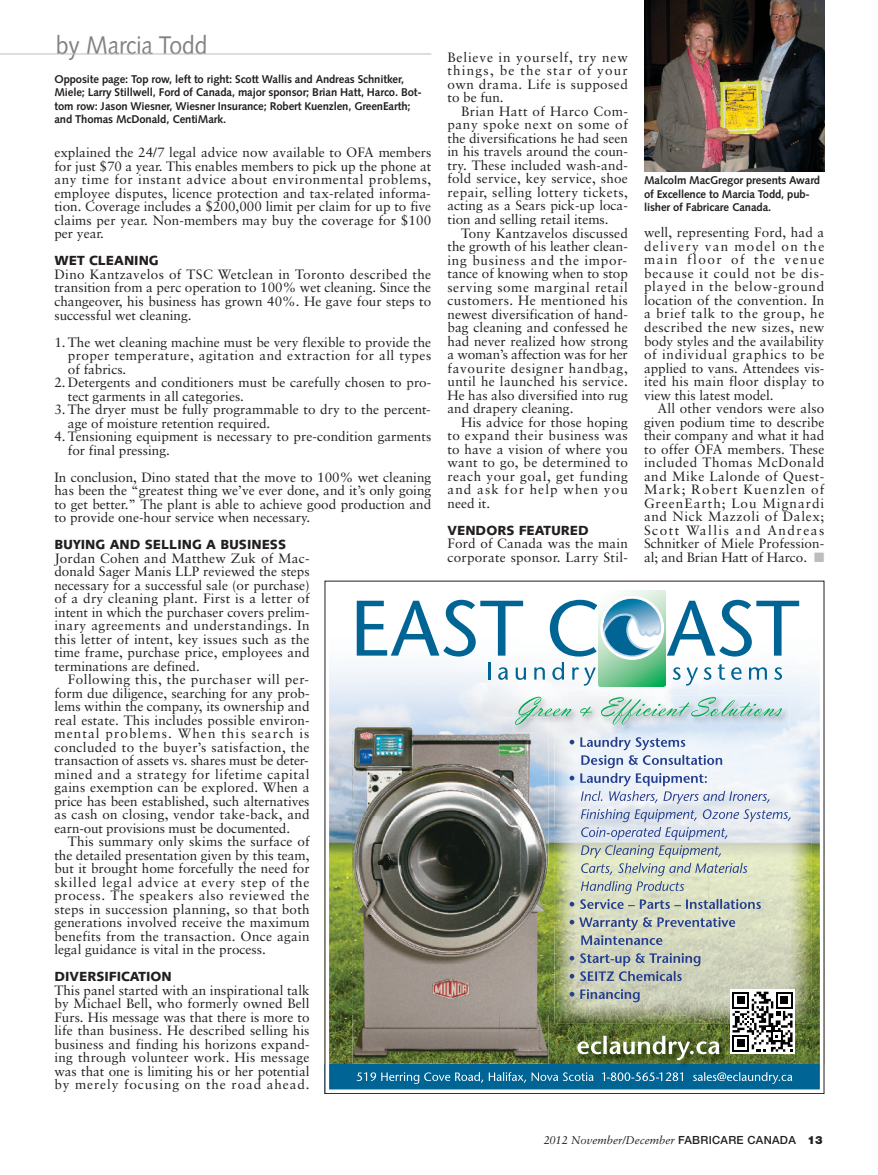
<style>
.page{position:relative;width:878px;height:1175px;background:#fff}
.page>*{position:absolute;margin:0;border:0;box-sizing:border-box;transform-origin:0 0}
.t1{font:25.5px "Syntax";letter-spacing:-.005em;color:#808285;scale:.9 1}
.t2{font:13.5px/13.5px "Sabon";color:#231f20;text-align:justify}
.t3{font:13.5px/13.5px "Sabon";letter-spacing:.02em;color:#231f20}
.t4{font:900 13.2px "Syntax";color:#231f20}
.t5{font:700 11.25px/13.5px "Syntax";letter-spacing:-.01em;color:#231f20}
.t6{font:italic 11.25px "Sabon";color:#231f20}
.s1{color:#bcbdc0}
.s2{font-family:"Helvetica Neue";font-weight:500;font-style:normal}
.s3{font-family:"Helvetica Neue";font-weight:900;font-style:normal}
</style>
<div class="page">
<img style="left:644px;top:0;width:180px;height:171px">
<img style="left:824px;top:632px;width:1px;height:433px">
<img style="left:329px;top:590px;width:336px;height:93px">
<img style="left:774px;top:600px;width:45px;height:464px">
<img style="left:329px;top:683px;width:345px;height:51px">
<img style="left:329px;top:734px;width:45px;height:330px">
<img style="left:524px;top:734px;width:50px;height:330px">
<img style="left:574px;top:1023px;width:200px;height:41px">
<img style="left:374px;top:1063px;width:150px;height:1px">
<img style="left:554px;top:732px;width:154px;height:291px">
<img style="left:708px;top:728px;width:103px;height:295px">
<svg style="left:569px;top:989px;width:70px;height:13px"></svg>
<svg style="left:569px;top:953px;width:131px;height:28px;background:#a9b1b0"></svg>
<svg style="left:569px;top:917px;width:166px;height:28px;background:#b8bfb6"></svg>
<svg style="left:569px;top:737px;width:221px;height:172px;background:#ced6d8"></svg>
<div style="left:324px;top:1064px;width:500px;height:29px;background:#006494"></div>
<svg style="left:356px;top:1072px;width:436px;height:11px"></svg>
<svg style="left:488px;top:662px;width:2px;height:17px"></svg>
<svg style="left:498px;top:667px;width:10px;height:13px"></svg>
<svg style="left:515px;top:667px;width:11px;height:13px"></svg>
<svg style="left:357px;top:600px;width:166px;height:56px"></svg>
<svg style="left:534px;top:591px;width:265px;height:95px"></svg>
<div style="left:602px;top:598px;width:59px;height:59px;border:1px solid #fff;border-radius:50%"></div>
<img style="left:513px;top:695px;width:276px;height:37px">
<img style="left:554px;top:728px;width:235px;height:4px">
<img style="left:352px;top:717px;width:196px;height:346px">
<img style="left:513px;top:717px;width:35px;height:15px">
<svg style="left:515px;top:696px;width:267px;height:28px;background:#c5ded9"></svg>
<img style="left:577px;top:1035px;width:151px;height:31px">
<svg style="left:577px;top:1035px;width:142px;height:25px"></svg>
<svg style="left:730px;top:989px;width:64px;height:65px"></svg>
<svg style="left:732px;top:991px;width:60px;height:60px"></svg>
<div style="left:324px;top:580px;width:500px;height:514px;border:4px solid #fff"></div>
<hr style="left:0;top:54px;width:431px;height:1px;background:#bcbdc0">
<h1 class="t1" style="left:56px;top:35px;width:170px">by Marcia Todd</h1>
<p class="t5" style="left:54px;top:73px;width:369px">Opposite page: Top row, left to right: Scott Wallis and Andreas Schnitker, Miele; Larry Stillwell, Ford of Canada, major sponsor; Brian Hatt, Harco. Bot&shy;tom row: Jason Wiesner, Wiesner Insurance; Robert Kuenzlen, GreenEarth; and Thomas McDonald, CentiMark.</p>
<p class="t2" style="left:54px;top:147px;width:378px">explained the 24/7 legal advice now available to OFA members for just $70 a year. This enables members to pick up the phone at any time for instant advice about environmental problems, employee disputes, licence protection and tax-related informa&shy;tion. Coverage includes a $200,000 limit per claim for up to five claims per year. Non-members may buy the coverage for $100 per year.</p>
<p class="t4" style="left:54px;top:255px;width:106px">WET CLEANING</p>
<p class="t2" style="left:54px;top:268px;width:378px">Dino Kantzavelos of TSC Wetclean in Toronto described the transition from a perc operation to 100% wet cleaning. Since the changeover, his business has grown 40%. He gave four steps to successful wet cleaning.</p>
<p class="t2" style="left:68px;top:336px;width:365px;text-indent:-13px">1. The wet cleaning machine must be very flexible to provide the proper temperature, agitation and extraction for all types of fabrics.</p>
<p class="t2" style="left:68px;top:376px;width:365px;text-indent:-13px">2. Detergents and conditioners must be carefully chosen to pro&shy;tect garments in all categories.</p>
<p class="t2" style="left:68px;top:403px;width:364px;text-indent:-14px">3. The dryer must be fully programmable to dry to the percent&shy;age of moisture retention required.</p>
<p class="t2" style="left:68px;top:430px;width:365px;text-indent:-13px">4. Tensioning equipment is necessary to pre-condition garments for final pressing.</p>
<p class="t2" style="left:54px;top:471px;width:378px">In conclusion, Dino stated that the move to 100% wet cleaning has been the “greatest thing we’ve ever done, and it’s only going to get better.” The plant is able to achieve good production and to provide one-hour service when necessary.</p>
<p class="t4" style="left:54px;top:539px;width:233px">BUYING AND SELLING A BUSINESS</p>
<p class="t2" style="left:54px;top:552px;width:257px">Jordan Cohen and Matthew Zuk of Mac&shy;donald Sager Manis LLP reviewed the steps necessary for a successful sale (or purchase) of a dry cleaning plant. First is a letter of intent in which the purchaser covers prelim&shy;inary agreements and understandings. In this letter of intent, key issues such as the time frame, purchase price, employees and terminations are defined.</p>
<p class="t2" style="left:54px;top:673px;width:257px;text-indent:14px">Following this, the purchaser will per&shy;form due diligence, searching for any prob&shy;lems within the company, its ownership and real estate. This includes possible environ&shy;mental problems. When this search is concluded to the buyer’s satisfaction, the transaction of assets vs. shares must be deter&shy;mined and a strategy for lifetime capital gains exemption can be explored. When a price has been established, such alternatives as cash on closing, vendor take-back, and earn-out provisions must be documented.</p>
<p class="t2" style="left:54px;top:835px;width:257px;text-indent:13px">This summary only skims the surface of the detailed presentation given by this team, but it brought home forcefully the need for skilled legal advice at every step of the process. The speakers also reviewed the steps in succession planning, so that both generations involved receive the maximum benefits from the transaction. Once again legal guidance is vital in the process.</p>
<p class="t4" style="left:54px;top:971px;width:119px">DIVERSIFICATION</p>
<p class="t2" style="left:54px;top:984px;width:257px">This panel started with an inspirational talk by Michael Bell, who formerly owned Bell Furs. His message was that there is more to life than business. He described selling his business and finding his horizons expand&shy;ing through volunteer work. His message was that one is limiting his or her potential by merely focusing on the road ahead.</p>
<p class="t2" style="left:447px;top:52px;width:182px">Believe in yourself, try new things, be the star of your own drama. Life is supposed to be fun.</p>
<p class="t2" style="left:447px;top:106px;width:182px;text-indent:14px">Brian Hatt of Harco Com&shy;pany spoke next on some of the diversifications he had seen in his travels around the coun&shy;try. These included wash-and&shy;fold service, key service, shoe repair, selling lottery tickets, acting as a Sears pick-up loca&shy;tion and selling retail items.</p>
<p class="t2" style="left:447px;top:227px;width:182px;text-indent:14px">Tony Kantzavelos discussed the growth of his leather clean&shy;ing business and the impor&shy;tance of knowing when to stop serving some marginal retail customers. He mentioned his newest diversification of hand&shy;bag cleaning and confessed he had never realized how strong a woman’s affection was for her favourite designer handbag, until he launched his service.<br>He has also diversified into rug and drapery cleaning.</p>
<p class="t2" style="left:447px;top:416px;width:182px;text-indent:14px">His advice for those hoping to expand their business was to have a vision of where you want to go, be determined to reach your goal, get funding and ask for help when you need it.</p>
<p class="t4" style="left:447px;top:525px;width:143px">VENDORS FEATURED</p>
<p class="t3" style="left:447px;top:538px;width:182px">Ford of Canada was the main corporate sponsor. Larry Stil-</p>
<p class="t5" style="left:644px;top:174px;width:178px">Malcolm MacGregor presents Award of Excellence to Marcia Todd, pub&shy;lisher of Fabricare Canada.</p>
<p class="t2" style="left:644px;top:227px;width:182px">well, representing Ford, had a delivery van model on the main floor of the venue because it could not be dis&shy;played in the below-ground location of the convention. In a brief talk to the group, he described the new sizes, new body styles and the availability of individual graphics to be applied to vans. Attendees vis&shy;ited his main floor display to view this latest model.</p>
<p class="t2" style="left:644px;top:402px;width:182px;text-indent:14px">All other vendors were also given podium time to describe their company and what it had to offer OFA members. These included Thomas McDonald and Mike Lalonde of Quest-Mark; Robert Kuenzlen of GreenEarth; Lou Mignardi and Nick Mazzoli of Dalex; Scott Wallis and Andreas Schnitker of Miele Profession&shy;al; and Brian Hatt of Harco. <span class="s1">■</span></p>
<p class="t6" style="left:543px;top:1135px;width:280px">2012 November/December <span class="s2">FABRICARE CANADA</span> <span class="s3">13</span></p>
</div>
